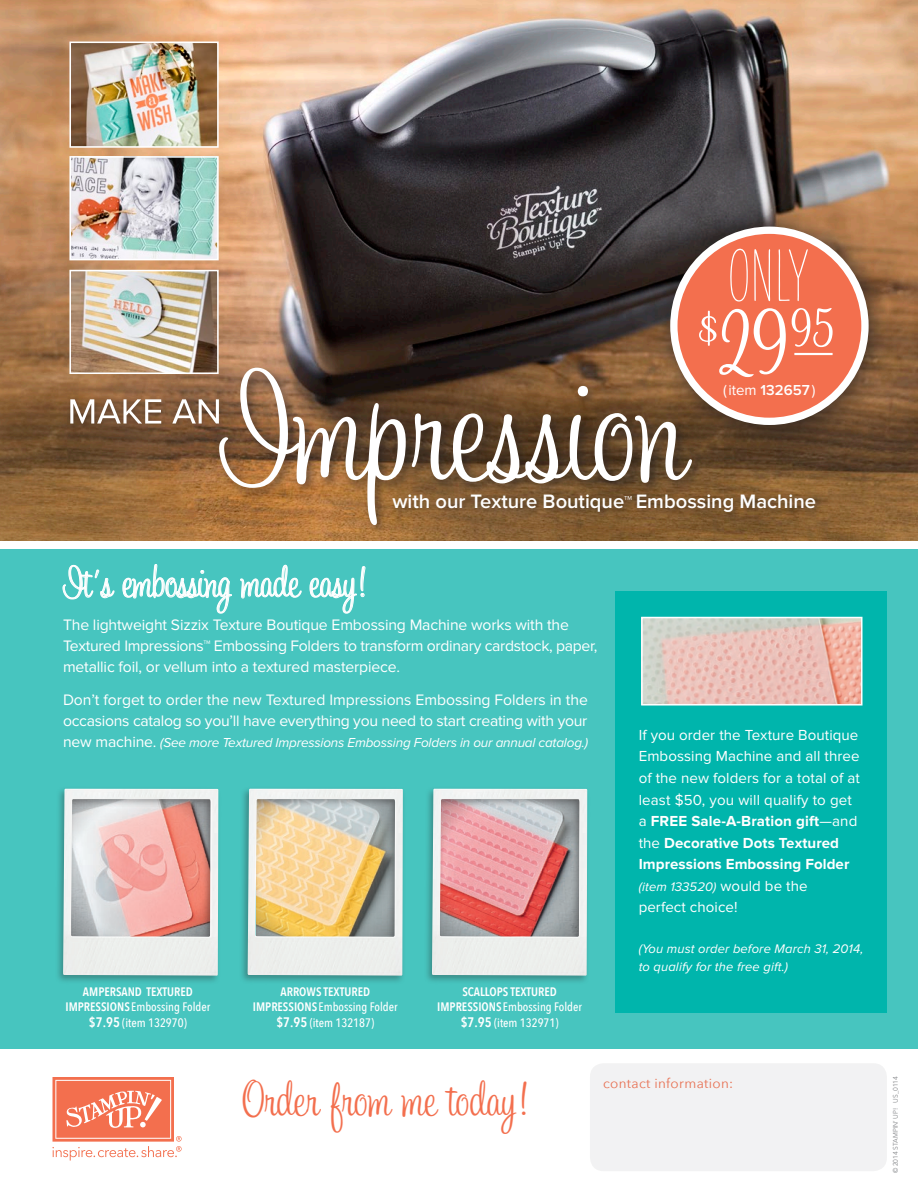
<style>
.page{position:relative;width:918px;height:1188px;background:#fff}
.page>*{position:absolute;margin:0;border:0;box-sizing:border-box;transform-origin:0 0}
.t1{font:128.7px "Sweetheart Script";color:#fff}
.t2{font:76.05px "Liebe Erika";color:#fff}
.t3{font:40.5px "Sweetheart Script";color:#f36f4e}
.t4{font:36px "Sweetheart Script";letter-spacing:-.005em;color:#fff}
.t5{font:600 20.1px "Proxima Nova";color:#fff}
.t6{font:15.75px/21px "Proxima Nova";letter-spacing:-.01em;color:#fff}
.t7{font:15.15px/21.6px "Proxima Nova";letter-spacing:.005em;color:#fff}
.t8{font:15px "Proxima Nova";color:#fff}
.t9{font:italic 13.5px "Proxima Nova";letter-spacing:-.015em;color:#fff}
.t10{font:13.5px "Avenir Next";letter-spacing:.025em;color:#f36f4e}
.t11{font:italic 12.9px/18.8px "Proxima Nova";letter-spacing:.01em;color:#fff}
.t12{font:500 12.3px "Avenir Next Condensed";color:#fff}
.t13{font:600 12.3px "Avenir Next Condensed";color:#fff}
.t14{font:6.6px "Avenir Next LT Pro";color:#808285}
.s1{font-weight:600}
.s2{font-weight:700;font-size:18px}
.s3{font-style:normal;font-size:15.75px}
.s4{font-weight:700}
.s5{font-style:normal;font-size:15.15px}
.s6{font-weight:600;font-size:13.8px}
</style>
<div class="page">
<div style="left:0;top:422px;width:918px;height:627px;background:#47c5bf"></div>
<img style="left:0;top:0;width:918px;height:541px">
<svg style="left:62px;top:565px;width:53px;height:35px"></svg>
<svg style="left:122px;top:564px;width:110px;height:50px"></svg>
<svg style="left:240px;top:564px;width:62px;height:35px"></svg>
<svg style="left:309px;top:566px;width:57px;height:48px"></svg>
<svg style="left:52px;top:1077px;width:130px;height:84px"></svg>
<div style="left:616px;top:591px;width:271px;height:422px;background:#00b5ac"></div>
<img style="left:644px;top:620px;width:215px;height:83px">
<div style="left:641px;top:617px;width:221px;height:89px;border:2px solid #fff"></div>
<div style="left:652px;top:209px;width:241px;height:240px;background:#231f20;opacity:.75"></div>
<div style="left:674px;top:230px;width:191px;height:191px;background:#f36f4e;border-radius:50%"></div>
<div style="left:670px;top:227px;width:199px;height:198px;border:7px solid #fff;border-radius:50%"></div>
<svg style="left:699px;top:308px;width:134px;height:69px"></svg>
<hr style="left:794px;top:353px;width:39px;height:2px;background:#fff">
<div style="left:389px;top:491px;width:436px;height:30px;background:#231f20;opacity:.52"></div>
<img style="left:72px;top:45px;width:144px;height:100px">
<div style="left:69px;top:42px;width:150px;height:106px;border:2px solid #fff"></div>
<img style="left:72px;top:159px;width:144px;height:98px">
<div style="left:69px;top:156px;width:150px;height:104px;border:2px solid #fff"></div>
<img style="left:72px;top:273px;width:144px;height:98px">
<div style="left:69px;top:270px;width:150px;height:104px;border:2px solid #fff"></div>
<div style="left:67px;top:396px;width:159px;height:34px;background:#231f20;opacity:.32"></div>
<svg style="left:70px;top:399px;width:146px;height:25px"></svg>
<div style="left:216px;top:364px;width:488px;height:173px;background:#231f20;opacity:.53"></div>
<div style="left:0;top:541px;width:918px;height:8px;background:#fff"></div>
<div style="left:54px;top:785px;width:168px;height:200px;background:#231f20;opacity:.35"></div>
<img style="left:63px;top:789px;width:156px;height:187px">
<div style="left:239px;top:785px;width:167px;height:200px;background:#231f20;opacity:.35"></div>
<img style="left:248px;top:789px;width:155px;height:187px">
<div style="left:423px;top:785px;width:168px;height:200px;background:#231f20;opacity:.35"></div>
<img style="left:432px;top:789px;width:155px;height:187px">
<div style="left:590px;top:1063px;width:297px;height:108px;background:#f2f2f3;border-radius:14px"></div>
<p class="t2" style="left:728px;top:233px;width:82px">ONLY</p>
<p class="t1" style="left:219px;top:342px;width:470px">Impression</p>
<p class="t8" style="left:723px;top:381px;width:94px">(item <span class="s1">132657</span> )</p>
<p class="t5" style="left:392px;top:489px;width:425px">with our Texture Boutique<span class="s2">™</span> Embossing Machine</p>
<p class="t4" style="left:63px;top:558px;width:306px">It’s embossing made easy!</p>
<p class="t6" style="left:63px;top:614px;width:536px">The lightweight Sizzix Texture Boutique Embossing Machine works with the<br>Textured Impressions™ Embossing Folders to transform ordinary cardstock, paper, metallic foil, or vellum into a textured masterpiece.</p>
<p class="t6" style="left:63px;top:689px;width:526px">Don’t forget to order the new Textured Impressions Embossing Folders in the occasions catalog so you’ll have everything you need to start creating with your</p>
<p class="t9" style="left:63px;top:735px;width:527px"><span class="s3">new machine.</span> (See more Textured Impressions Embossing Folders in our annual catalog.)</p>
<p class="t7" style="left:639px;top:724px;width:223px">If you order the Texture Boutique<br>Embossing Machine and all three of the new folders for a total of at least $50, you will qualify to get a <span class="s4">FREE Sale-A-Bration gift</span>—and the <span class="s4">Decorative Dots Textured<br>Impressions Embossing Folder</span></p>
<p class="t11" style="left:639px;top:877px;width:170px">(item 133520) <span class="s5">would be the</span></p>
<p class="t7" style="left:639px;top:897px;width:100px">perfect choice!</p>
<p class="t11" style="left:639px;top:939px;width:226px">(You must order before March 31, 2014, to qualify for the free gift.)</p>
<p class="t13" style="left:83px;top:984px;width:111px">AMPERSAND TEXTURED</p>
<p class="t12" style="left:66px;top:999px;width:146px"><span class="s1">IMPRESSIONS</span>Embossing Folder</p>
<p class="t12" style="left:89px;top:1016px;width:99px"><span class="s6">$7.95</span> (item 132970)</p>
<p class="t13" style="left:281px;top:984px;width:91px">ARROWS TEXTURED</p>
<p class="t12" style="left:253px;top:999px;width:146px"><span class="s1">IMPRESSIONS</span>Embossing Folder</p>
<p class="t12" style="left:276px;top:1016px;width:99px"><span class="s6">$7.95</span> (item 132187)</p>
<p class="t13" style="left:462px;top:984px;width:96px">SCALLOPS TEXTURED</p>
<p class="t12" style="left:437px;top:999px;width:146px"><span class="s1">IMPRESSIONS</span>Embossing Folder</p>
<p class="t12" style="left:461px;top:1016px;width:99px"><span class="s6">$7.95</span> (item 132971)</p>
<p class="t3" style="left:243px;top:1072px;width:288px">Order from me today!</p>
<p class="t14" style="left:892px;top:1173px;width:99px;rotate:-90deg">© 2014 STAMPIN’ UP! US_0114</p>
<p class="t10" style="left:603px;top:1076px;width:132px">contact information:</p>
</div>
